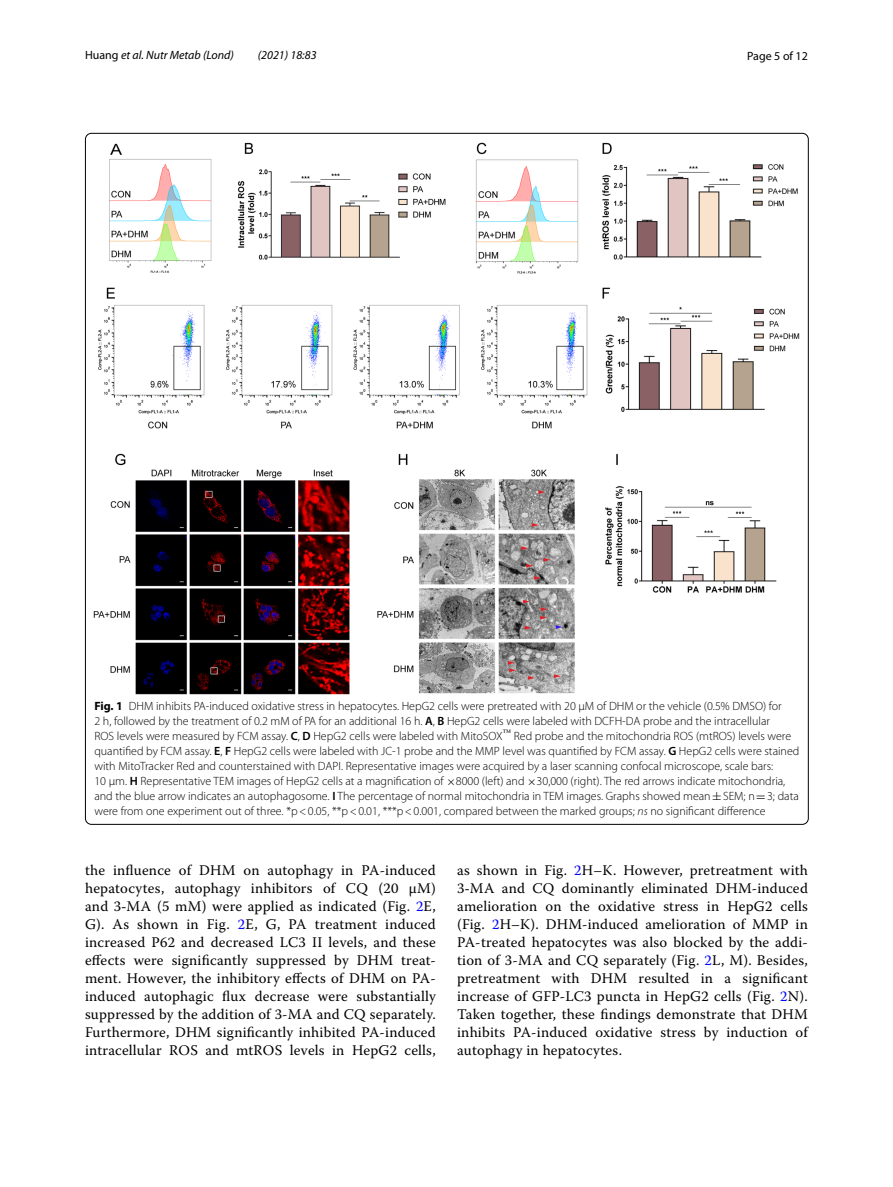
<style>
.page{position:relative;width:893px;height:1187px;background:#fff}
.page>*{position:absolute;margin:0;border:0;box-sizing:border-box;transform-origin:0 0}
.t1{font:14.7px/18px "Warnock Pro";letter-spacing:.015em;color:#000;text-align:justify}
.t2{font:300 12px/15px "Myriad Pro";color:#000}
.t3{font:italic 12px "Myriad Pro";color:#000}
.t4{font:12px "Myriad Pro";color:#000}
.s1{font-style:normal}
.s2{font-weight:700}
.s3{font-weight:600}
.s4{font-family:"MTSY";font-weight:400}
.s5{font-style:italic}
.s6{font-family:"STIX Math"}
.s7{color:#00f}
</style>
<div class="page">
<img style="left:94px;top:142px;width:706px;height:552px">
<p class="t3" style="left:85px;top:48px;width:150px"><span class="s1">Huang</span> et al. Nutr Metab (Lond)</p>
<p class="t3" style="left:258px;top:48px;width:60px">(2021) 18:83</p>
<p class="t4" style="left:747px;top:48px;width:62px">Page 5 of 12</p>
<p class="t2" style="left:94px;top:698px;width:706px"><span class="s2">Fig. 1</span> DHM inhibits PA-induced oxidative stress in hepatocytes. HepG2 cells were pretreated with 20 μM of DHM or the vehicle (0.5% DMSO) for<br>2 h, followed by the treatment of 0.2 mM of PA for an additional 16 h. <span class="s3">A</span>, <span class="s3">B</span> HepG2 cells were labeled with DCFH-DA probe and the intracellular<br>ROS levels were measured by FCM assay. <span class="s3">C</span>, <span class="s3">D</span> HepG2 cells were labeled with MitoSOX<sup>™</sup> Red probe and the mitochondria ROS (mtROS) levels were quantified by FCM assay. <span class="s3">E</span>, <span class="s3">F</span> HepG2 cells were labeled with JC-1 probe and the MMP level was quantified by FCM assay. <span class="s3">G</span> HepG2 cells were stained with MitoTracker Red and counterstained with DAPI. Representative images were acquired by a laser scanning confocal microscope, scale bars:<br>10 μm. <span class="s3">H</span> Representative TEM images of HepG2 cells at a magnification of <span class="s4">×</span>8000 (left) and <span class="s4">×</span>30,000 (right). The red arrows indicate mitochondria, and the blue arrow indicates an autophagosome. <span class="s3">I</span> The percentage of normal mitochondria in TEM images. Graphs showed mean<span class="s4">±</span>SEM; n<span class="s4">=</span>3; data were from one experiment out of three. *p&lt;0.05, **p&lt;0.01, ***p&lt;0.001, compared between the marked groups; <span class="s5">ns</span> no significant difference</p>
<p class="t1" style="left:85px;top:860px;width:352px">the influence of DHM on autophagy in PA-induced hepatocytes, autophagy inhibitors of CQ (20 µM) and 3<span class="s6">‐</span>MA (5 mM) were applied as indicated (Fig. <span class="s7">2</span>E, G). As shown in Fig. <span class="s7">2</span>E, G, PA treatment induced increased P62 and decreased LC3 II levels, and these effects were significantly suppressed by DHM treat&shy;ment. However, the inhibitory effects of DHM on PA&shy;induced autophagic flux decrease were substantially suppressed by the addition of 3-MA and CQ separately.<br>Furthermore, DHM significantly inhibited PA-induced intracellular ROS and mtROS levels in HepG2 cells,</p>
<p class="t1" style="left:457px;top:860px;width:352px">as shown in Fig. <span class="s7">2</span>H–K. However, pretreatment with 3<span class="s6">‐</span>MA and CQ dominantly eliminated DHM-induced amelioration on the oxidative stress in HepG2 cells (Fig. <span class="s7">2</span>H–K). DHM-induced amelioration of MMP in PA-treated hepatocytes was also blocked by the addi&shy;tion of 3-MA and CQ separately (Fig. <span class="s7">2</span>L, M). Besides, pretreatment with DHM resulted in a significant increase of GFP-LC3 puncta in HepG2 cells (Fig. <span class="s7">2</span>N).<br>Taken together, these findings demonstrate that DHM inhibits PA-induced oxidative stress by induction of autophagy in hepatocytes.</p>
</div>
